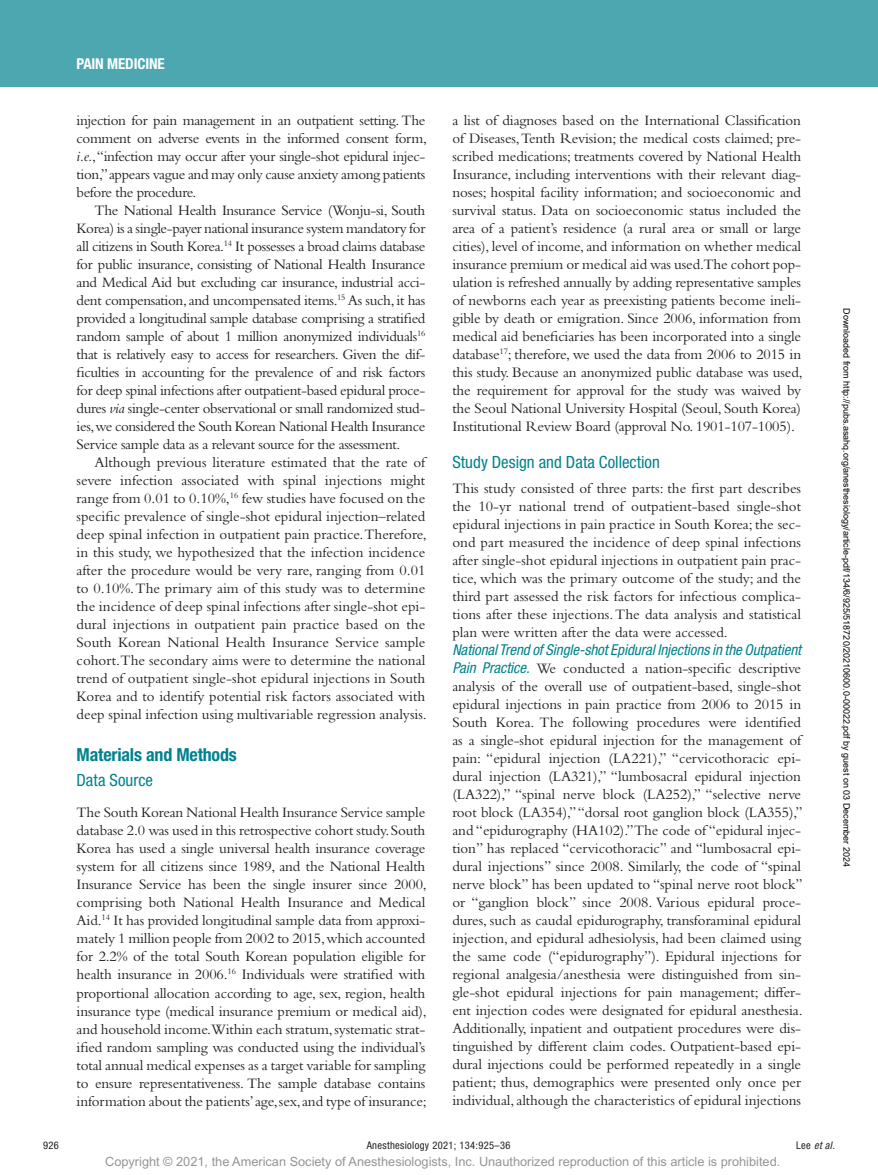
<style>
.page{position:relative;width:878px;height:1175px;background:#fff}
.page>*{position:absolute;margin:0;border:0;box-sizing:border-box;transform-origin:0 0}
.t1{font:700 condensed 18px "Helvetica Neue LT Std";letter-spacing:-.01em;color:#00828e}
.t2{font:condensed 16.8px "Helvetica Neue LT Std";color:#00828e}
.t3{font:15px/18px "Bembo Std";letter-spacing:-.01em;color:#231f20;text-align:justify}
.t4{font:italic condensed 15px "Helvetica Neue LT Std";letter-spacing:-.005em;color:#00828e}
.t5{font:700 condensed 15px "Helvetica Neue LT Std";letter-spacing:-.01em;color:#fff}
.t6{font:12.75px "Arial MT Std";color:#939598}
.t7{font:condensed 10.5px "Helvetica Neue LT Std";letter-spacing:.03em;color:#231f20}
.t8{font:italic condensed 10.5px "Helvetica Neue LT Std";color:#231f20}
.t9{font:9px "Arial";color:#000}
.s1{font-style:italic}
.s2{font-family:"Helvetica Neue LT Std";font-style:italic;font-stretch:condensed;color:#00828e}
.s3{font-style:normal}
</style>
<div class="page">
<div style="left:0;top:0;width:878px;height:86px;background:#4da7b0"></div>
<p class="t5" style="left:77px;top:54px;width:90px">PAIN MEDICINE</p>
<p class="t3" style="left:77px;top:111px;width:352px">injection for pain management in an outpatient setting. The comment on adverse events in the informed consent form, <span class="s1">i.e.</span>, “infection may occur after your single-shot epidural injec&shy;tion,” appears vague and may only cause anxiety among patients before the procedure.</p>
<p class="t3" style="left:77px;top:201px;width:350px;text-indent:18px">The National Health Insurance Service (Wonju-si, South Korea) is a single-payer national insurance system mandatory for all citizens in South Korea.<sup>14</sup> It possesses a broad claims database for public insurance, consisting of National Health Insurance and Medical Aid but excluding car insurance, industrial acci&shy;dent compensation, and uncompensated items.<sup>15</sup> As such, it has provided a longitudinal sample database comprising a stratified random sample of about 1 million anonymized individuals<sup>16 </sup>that is relatively easy to access for researchers. Given the dif&shy;ficulties in accounting for the prevalence of and risk factors for deep spinal infections after outpatient-based epidural proce&shy;dures <span class="s1">via</span> single-center observational or small randomized stud&shy;ies, we considered the South Korean National Health Insurance Service sample data as a relevant source for the assessment.</p>
<p class="t3" style="left:77px;top:453px;width:352px;text-indent:18px">Although previous literature estimated that the rate of severe infection associated with spinal injections might range from 0.01 to 0.10%,<sup>16</sup> few studies have focused on the specific prevalence of single-shot epidural injection–related deep spinal infection in outpatient pain practice. Therefore, in this study, we hypothesized that the infection incidence after the procedure would be very rare, ranging from 0.01 to 0.10%. The primary aim of this study was to determine the incidence of deep spinal infections after single-shot epi&shy;dural injections in outpatient pain practice based on the South Korean National Health Insurance Service sample cohort.The secondary aims were to determine the national trend of outpatient single-shot epidural injections in South Korea and to identify potential risk factors associated with deep spinal infection using multivariable regression analysis.</p>
<p class="t1" style="left:77px;top:744px;width:162px">Materials and Methods</p>
<p class="t2" style="left:77px;top:770px;width:78px">Data Source</p>
<p class="t3" style="left:77px;top:803px;width:352px">The South Korean National Health Insurance Service sample database 2.0 was used in this retrospective cohort study. South Korea has used a single universal health insurance coverage system for all citizens since 1989, and the National Health Insurance Service has been the single insurer since 2000, comprising both National Health Insurance and Medical Aid.<sup>14</sup> It has provided longitudinal sample data from approxi&shy;mately 1 million people from 2002 to 2015, which accounted for 2.2% of the total South Korean population eligible for health insurance in 2006.<sup>16</sup> Individuals were stratified with proportional allocation according to age, sex, region, health insurance type (medical insurance premium or medical aid), and household income.Within each stratum, systematic strat&shy;ified random sampling was conducted using the individual’s total annual medical expenses as a target variable for sampling to ensure representativeness. The sample database contains information about the patients’ age, sex, and type of insurance;</p>
<p class="t3" style="left:452px;top:111px;width:352px">a list of diagnoses based on the International Classification of Diseases, Tenth Revision; the medical costs claimed; pre&shy;scribed medications; treatments covered by National Health Insurance, including interventions with their relevant diag&shy;noses; hospital facility information; and socioeconomic and survival status. Data on socioeconomic status included the area of a patient’s residence (a rural area or small or large cities), level of income, and information on whether medical insurance premium or medical aid was used.The cohort pop&shy;ulation is refreshed annually by adding representative samples of newborns each year as preexisting patients become ineli&shy;gible by death or emigration. Since 2006, information from medical aid beneficiaries has been incorporated into a single database<sup>17</sup>; therefore, we used the data from 2006 to 2015 in this study. Because an anonymized public database was used, the requirement for approval for the study was waived by the Seoul National University Hospital (Seoul, South Korea)<br>Institutional Review Board (approval No. 1901-107-1005).</p>
<p class="t2" style="left:452px;top:453px;width:209px">Study Design and Data Collection</p>
<p class="t3" style="left:452px;top:479px;width:350px">This study consisted of three parts: the first part describes the 10-yr national trend of outpatient-based single-shot epidural injections in pain practice in South Korea; the sec&shy;ond part measured the incidence of deep spinal infections after single-shot epidural injections in outpatient pain prac&shy;tice, which was the primary outcome of the study; and the third part assessed the risk factors for infectious complica&shy;tions after these injections. The data analysis and statistical plan were written after the data were accessed.</p>
<p class="t4" style="left:452px;top:641px;width:350px">National Trend of Single-shot Epidural Injections in the Outpatient</p>
<p class="t3" style="left:452px;top:659px;width:352px"><span class="s2">Pain Practice.</span> We conducted a nation-specific descriptive analysis of the overall use of outpatient-based, single-shot epidural injections in pain practice from 2006 to 2015 in South Korea. The following procedures were identified as a single-shot epidural injection for the management of pain: “epidural injection (LA221),” “cervicothoracic epi&shy;dural injection (LA321),” “lumbosacral epidural injection (LA322),” “spinal nerve block (LA252),” “selective nerve root block (LA354),” “dorsal root ganglion block (LA355),” and “epidurography (HA102).” The code of “epidural injec&shy;tion” has replaced “cervicothoracic” and “lumbosacral epi&shy;dural injections” since 2008. Similarly, the code of “spinal nerve block” has been updated to “spinal nerve root block” or “ganglion block” since 2008. Various epidural proce&shy;dures, such as caudal epidurography, transforaminal epidural injection, and epidural adhesiolysis, had been claimed using the same code (“epidurography”). Epidural injections for regional analgesia/anesthesia were distinguished from sin&shy;gle-shot epidural injections for pain management; differ&shy;ent injection codes were designated for epidural anesthesia.<br>Additionally, inpatient and outpatient procedures were dis&shy;tinguished by different claim codes. Outpatient-based epi&shy;dural injections could be performed repeatedly in a single patient; thus, demographics were presented only once per individual, although the characteristics of epidural injections</p>
<p class="t9" style="left:850px;top:308px;width:560px;rotate:90deg">Downloaded from http://pubs.asahq.org/anesthesiology/article-pdf/134/6/925/518720/20210600.0-00022.pdf by guest on 03 December 2024</p>
<p class="t7" style="left:43px;top:1139px;width:17px">926</p>
<p class="t7" style="left:367px;top:1139px;width:145px">Anesthesiology 2021; 134:925–36</p>
<p class="t8" style="left:796px;top:1139px;width:40px"><span class="s3">Lee</span> et al.</p>
<p class="t6" style="left:105px;top:1154px;width:676px">Copyright © 2021, the American Society of Anesthesiologists, Inc. Unauthorized reproduction of this article is prohibited.</p>
</div>
